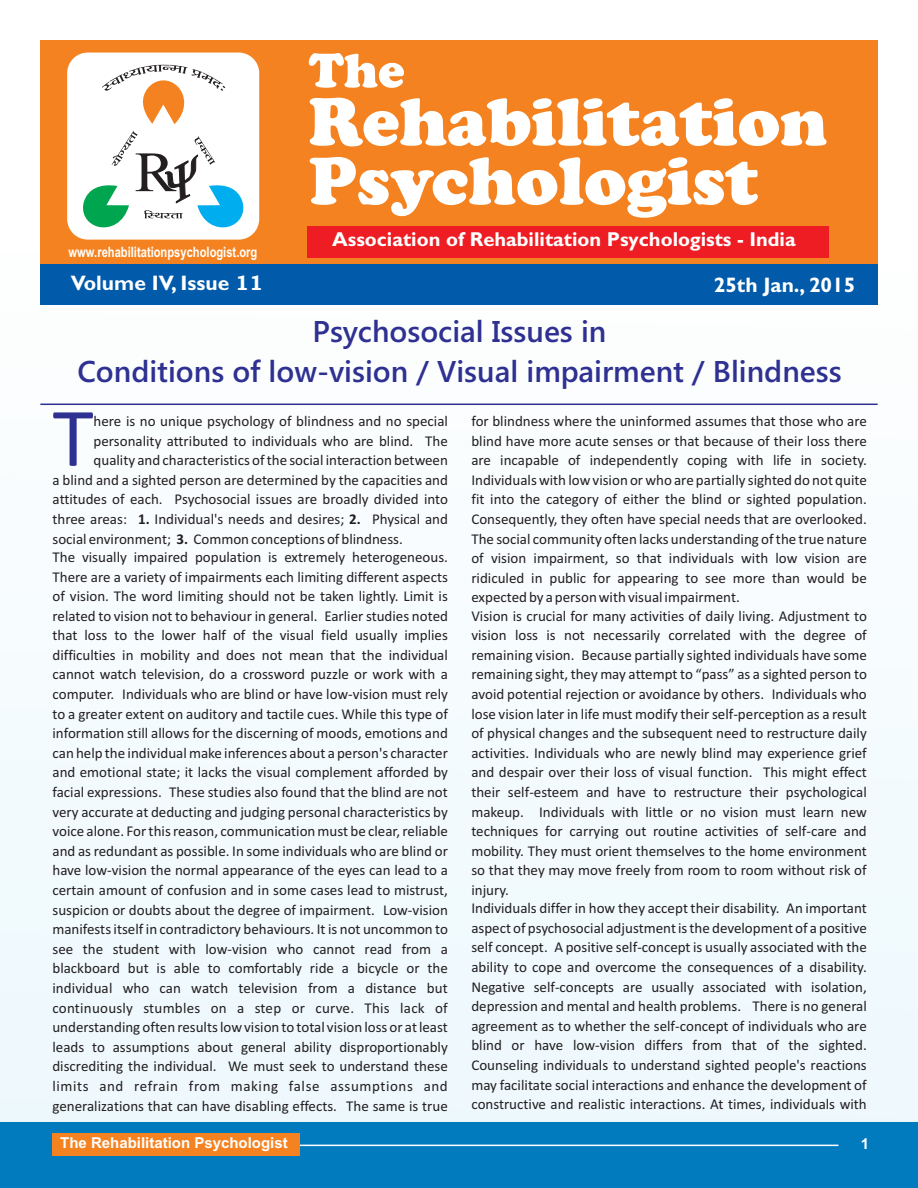
<style>
.page{position:relative;width:918px;height:1188px;background:#f6fbfe}
.page>*{position:absolute;margin:0;border:0;box-sizing:border-box;transform-origin:0 0}
.t1{font:84.15px "Calibri";color:#2e3092}
.t2{font:900 70.35px/59.1px "Cooper";color:#fff}
.t3{font:900 50.25px "Cooper";color:#fff}
.t4{font:600 30px/39.9px "Segoe UI";color:#2e3092;text-align:center}
.t5{font:700 21px "Gill Sans";color:#fff}
.t6{font:700 20.1px "Gill Sans";color:#fff}
.t7{font:15px/19.5px "Calibri";color:#231f20}
.t8{font:15px "Calibri";letter-spacing:.04em;color:#231f20}
.t9{font:700 15px "Arial";color:#fff}
.t10{font:700 14.25px "Arial Narrow";color:#fff;scale:.95 1}
.s1{font-family:"Bookman Old Style";font-weight:400}
.s2{font-weight:700}
</style>
<div class="page">
<div style="left:40px;top:40px;width:838px;height:236px;background:#f58220"></div>
<div style="left:40px;top:264px;width:838px;height:41px;background:#015aaa"></div>
<div style="left:67px;top:53px;width:192px;height:187px;background:#fff;border-radius:21px"></div>
<svg style="left:83px;top:131px;width:161px;height:97px"></svg>
<svg style="left:102px;top:65px;width:123px;height:59px"></svg>
<div style="left:307px;top:226px;width:522px;height:31px;background:#ee1d23"></div>
<div style="left:0;top:1123px;width:918px;height:65px;background:#027abe"></div>
<hr style="left:40px;top:404px;width:838px;height:1px;background:#2e3092">
<hr style="left:292px;top:1145px;width:546px;height:1px;background:#fff">
<div style="left:52px;top:1133px;width:248px;height:22px;background:#f58220"></div>
<h3 class="t3" style="left:309px;top:53px;width:97px">The</h3>
<p class="t10" style="left:69px;top:246px;width:200px">www.rehabilitationpsychologist.org</p>
<h2 class="t2" style="left:309px;top:99px;width:520px">Rehabilitation<br>Psychologist</h2>
<h3 class="t6" style="left:332px;top:232px;width:465px">Association of Rehabilitation Psychologists - India</h3>
<h3 class="t5" style="left:71px;top:276px;width:194px">Volume IV, Issue <span class="s1">11</span></h3>
<h3 class="t5" style="left:714px;top:277px;width:143px">25th Jan., 2015</h3>
<h3 class="t4" style="left:77px;top:315px;width:766px">Psychosocial Issues in<br>Conditions of low-vision / Visual impairment / Blindness</h3>
<h1 class="t1" style="left:53px;top:403px;width:43px">T</h1>
<p class="t7" style="left:94px;top:413px;width:356px">here is no unique psychology of blindness and no special</p>
<p class="t7" style="left:471px;top:413px;width:397px">for blindness where the uninformed assumes that those who are blind have more acute senses or that because of their loss there are incapable of independently coping with life in society.<br>Individuals with low vision or who are partially sighted do not quite fit into the category of either the blind or sighted population.<br>Consequently, they often have special needs that are overlooked.<br>The social community often lacks understanding of the true nature of vision impairment, so that individuals with low vision are ridiculed in public for appearing to see more than would be expected by a person with visual impairment.<br>Vision is crucial for many activities of daily living. Adjustment to vision loss is not necessarily correlated with the degree of remaining vision. Because partially sighted individuals have some remaining sight, they may attempt to “pass” as a sighted person to avoid potential rejection or avoidance by others. Individuals who lose vision later in life must modify their self-perception as a result of physical changes and the subsequent need to restructure daily activities. Individuals who are newly blind may experience grief and despair over their loss of visual function. This might effect their self-esteem and have to restructure their psychological makeup. Individuals with little or no vision must learn new techniques for carrying out routine activities of self-care and mobility. They must orient themselves to the home environment so that they may move freely from room to room without risk of injury.<br>Individuals differ in how they accept their disability. An important aspect of psychosocial adjustment is the development of a positive self concept. A positive self-concept is usually associated with the ability to cope and overcome the consequences of a disability.<br>Negative self-concepts are usually associated with isolation, depression and mental and health problems. There is no general agreement as to whether the self-concept of individuals who are blind or have low-vision differs from that of the sighted.<br>Counseling individuals to understand sighted people's reactions may facilitate social interactions and enhance the development of constructive and realistic interactions. At times, individuals with</p>
<p class="t7" style="left:94px;top:432px;width:356px">personality attributed to individuals who are blind. The</p>
<p class="t7" style="left:94px;top:452px;width:356px">quality and characteristics of the social interaction between</p>
<p class="t7" style="left:53px;top:471px;width:397px">a blind and a sighted person are determined by the capacities and</p>
<p class="t7" style="left:53px;top:491px;width:397px">attitudes of each. Psychosocial issues are broadly divided into</p>
<p class="t7" style="left:53px;top:511px;width:397px">three areas: <span class="s2">1.</span> Individual's needs and desires; <span class="s2">2.</span> Physical and</p>
<p class="t7" style="left:53px;top:530px;width:352px">social environment; <span class="s2">3.</span> Common conceptions of blindness.</p>
<p class="t7" style="left:53px;top:548px;width:397px">The visually impaired population is extremely heterogeneous.</p>
<p class="t7" style="left:53px;top:568px;width:397px">There are a variety of impairments each limiting different aspects</p>
<p class="t7" style="left:53px;top:588px;width:397px">of vision. The word limiting should not be taken lightly. Limit is</p>
<p class="t7" style="left:53px;top:607px;width:397px">related to vision not to behaviour in general. Earlier studies noted</p>
<p class="t7" style="left:53px;top:627px;width:397px">that loss to the lower half of the visual field usually implies</p>
<p class="t7" style="left:53px;top:646px;width:397px">difficulties in mobility and does not mean that the individual</p>
<p class="t7" style="left:53px;top:666px;width:397px">cannot watch television, do a crossword puzzle or work with a</p>
<p class="t7" style="left:53px;top:686px;width:397px">computer. Individuals who are blind or have low-vision must rely</p>
<p class="t7" style="left:53px;top:705px;width:397px">to a greater extent on auditory and tactile cues. While this type of</p>
<p class="t7" style="left:53px;top:725px;width:397px">information still allows for the discerning of moods, emotions and</p>
<p class="t7" style="left:53px;top:744px;width:397px">can help the individual make inferences about a person's character</p>
<p class="t7" style="left:53px;top:764px;width:397px">and emotional state; it lacks the visual complement afforded by</p>
<p class="t7" style="left:52px;top:784px;width:397px">facial expressions. These studies also found that the blind are not</p>
<p class="t7" style="left:52px;top:803px;width:397px">very accurate at deducting and judging personal characteristics by</p>
<p class="t7" style="left:52px;top:823px;width:397px">voice alone. For this reason, communication must be clear, reliable</p>
<p class="t7" style="left:52px;top:842px;width:397px">and as redundant as possible. In some individuals who are blind or</p>
<p class="t7" style="left:52px;top:862px;width:397px">have low-vision the normal appearance of the eyes can lead to a</p>
<p class="t7" style="left:52px;top:882px;width:397px">certain amount of confusion and in some cases lead to mistrust,</p>
<p class="t7" style="left:52px;top:901px;width:397px">suspicion or doubts about the degree of impairment. Low-vision</p>
<p class="t7" style="left:52px;top:921px;width:397px">manifests itself in contradictory behaviours. It is not uncommon to</p>
<p class="t7" style="left:52px;top:940px;width:397px">see the student with low-vision who cannot read from a</p>
<p class="t7" style="left:52px;top:960px;width:397px">blackboard but is able to comfortably ride a bicycle or the</p>
<p class="t7" style="left:52px;top:979px;width:397px">individual who can watch television from a distance but</p>
<p class="t7" style="left:52px;top:999px;width:397px">continuously stumbles on a step or curve. This lack of</p>
<p class="t7" style="left:52px;top:1019px;width:397px">understanding often results low vision to total vision loss or at least</p>
<p class="t7" style="left:52px;top:1038px;width:397px">leads to assumptions about general ability disproportionably</p>
<p class="t7" style="left:52px;top:1058px;width:397px">discrediting the individual. We must seek to understand these</p>
<p class="t8" style="left:52px;top:1080px;width:397px">limits and refrain from making false assumptions and</p>
<p class="t7" style="left:52px;top:1097px;width:397px">generalizations that can have disabling effects. The same is true</p>
<p class="t9" style="left:60px;top:1137px;width:229px">The Rehabilitation Psychologist</p>
<p class="t9" style="left:861px;top:1138px;width:10px">1</p>
</div>
